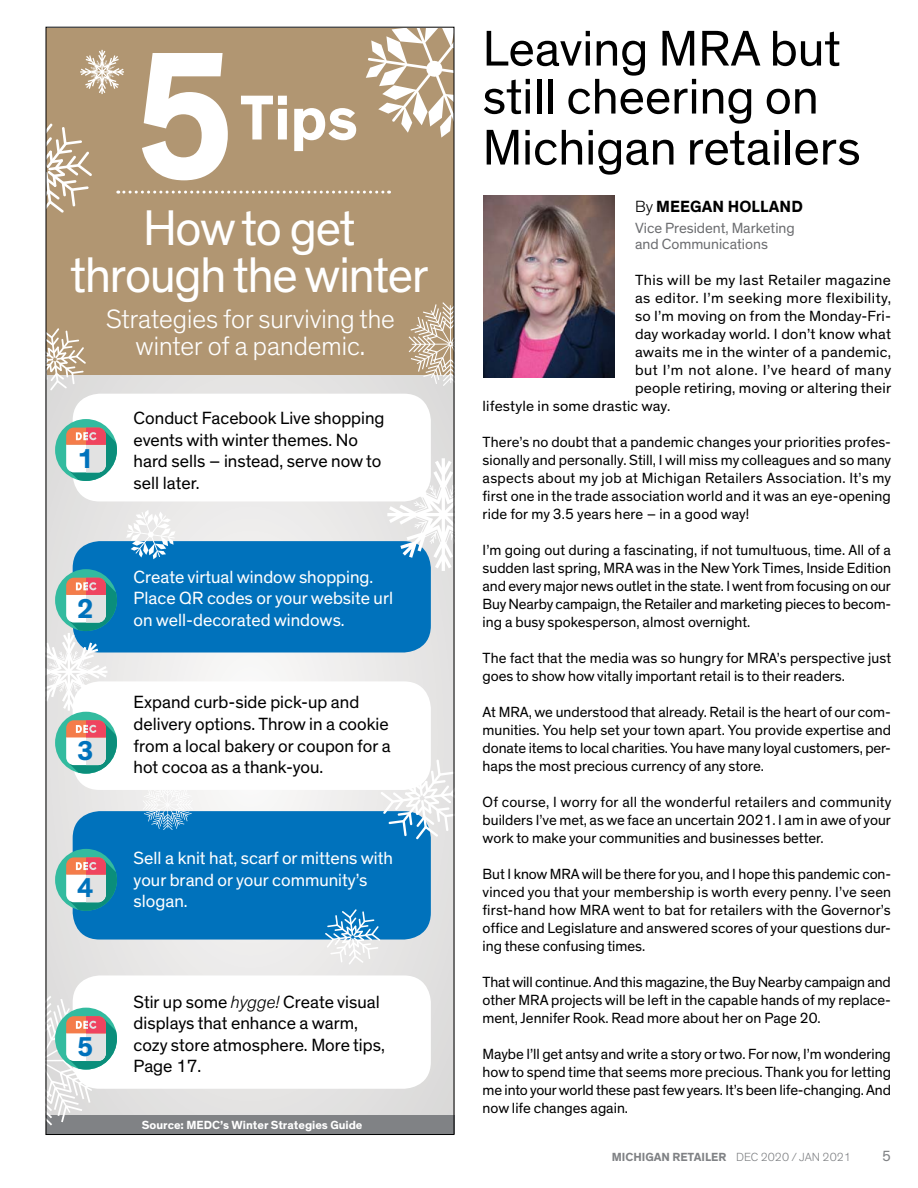
<style>
.page{position:relative;width:918px;height:1188px;background:#fff}
.page>*{position:absolute;margin:0;border:0;box-sizing:border-box;transform-origin:0 0}
.t1{font:51px/49.5px "Theinhardt";color:#000}
.t2{font:51px/46.5px "Theinhardt";letter-spacing:-.02em;color:#fff;text-align:center;scale:.96 1}
.t3{font:700 27.75px "Theinhardt";color:#0072bc}
.t4{font:300 27px/27px "Theinhardt";color:#fff;text-align:center}
.t5{font:18px/21.6px "Theinhardt";color:#000}
.t6{font:18px/21.6px "Theinhardt";color:#fff}
.t7{font:700 16.5px "Theinhardt";letter-spacing:.01em;color:#000}
.t8{font:15px/18px "Theinhardt";color:#000;text-align:justify}
.t9{font:15px "Theinhardt";color:#000;scale:1.04 1}
.t10{font:15px/16.5px "Theinhardt";color:#6d6e71}
.t11{font:15px "Theinhardt";letter-spacing:.03em;color:#000;scale:1.04 1}
.t12{font:15px "Theinhardt";letter-spacing:.025em;color:#000;scale:1.04 1}
.t13{font:15px "Theinhardt";letter-spacing:.035em;color:#000;scale:1.04 1}
.t14{font:15px "Theinhardt";color:#808285}
.t15{font:700 12px "Theinhardt";color:#fff}
.t16{font:700 12px "Theinhardt";color:#808285}
.s1{font-weight:300;font-style:italic}
.s2{font-weight:300}
</style>
<div class="page">
<svg style="left:48px;top:375px;width:404px;height:740px;background:#e6e5e5"></svg>
<div style="left:46px;top:28px;width:408px;height:347px;background:#b19672"></div>
<div style="left:46px;top:1115px;width:408px;height:19px;background:#808285"></div>
<svg style="left:241px;top:96px;width:115px;height:55px"></svg>
<svg style="left:142px;top:53px;width:86px;height:127px"></svg>
<svg style="left:118px;top:191px;width:272px;height:3px"></svg>
<div style="left:73px;top:394px;width:358px;height:107px;background:#fff;border-radius:27px"></div>
<div style="left:73px;top:541px;width:358px;height:112px;background:#0072bc;border-radius:27px"></div>
<div style="left:73px;top:681px;width:358px;height:109px;background:#fff;border-radius:27px"></div>
<div style="left:73px;top:811px;width:358px;height:129px;background:#0072bc;border-radius:27px"></div>
<div style="left:73px;top:975px;width:358px;height:114px;background:#fff;border-radius:27px"></div>
<svg style="left:409px;top:302px;width:83px;height:84px"></svg>
<svg style="left:143px;top:790px;width:50px;height:40px"></svg>
<svg style="left:45px;top:124px;width:47px;height:91px"></svg>
<svg style="left:325px;top:909px;width:55px;height:55px"></svg>
<svg style="left:381px;top:757px;width:74px;height:82px"></svg>
<svg style="left:45px;top:328px;width:41px;height:62px"></svg>
<svg style="left:80px;top:50px;width:44px;height:44px"></svg>
<svg style="left:387px;top:458px;width:68px;height:113px"></svg>
<svg style="left:366px;top:26px;width:89px;height:112px"></svg>
<svg style="left:126px;top:510px;width:50px;height:49px"></svg>
<img style="left:484px;top:195px;width:131px;height:182px">
<div style="left:55px;top:419px;width:62px;height:62px;background:#33bb9f;border-radius:50%"></div>
<svg style="left:66px;top:428px;width:51px;height:53px;background:#bbbdb6"></svg>
<svg style="left:55px;top:569px;width:62px;height:62px"></svg>
<svg style="left:45px;top:578px;width:72px;height:133px"></svg>
<div style="left:55px;top:712px;width:62px;height:62px;background:#33bb9f;border-radius:50%"></div>
<svg style="left:66px;top:720px;width:51px;height:54px;background:#bbbdb6"></svg>
<div style="left:55px;top:849px;width:62px;height:62px;background:#33bb9f;border-radius:50%"></div>
<svg style="left:66px;top:857px;width:51px;height:54px;background:#9faeae"></svg>
<svg style="left:45px;top:996px;width:72px;height:130px"></svg>
<h1 class="t2" style="left:71px;top:206px;width:375px">How to get through the winter</h1>
<h3 class="t4" style="left:106px;top:306px;width:290px">Strategies for surviving the winter of a pandemic.</h3>
<h2 class="t3" style="left:77px;top:441px;width:18px">1</h2>
<h2 class="t3" style="left:77px;top:591px;width:18px">2</h2>
<h2 class="t3" style="left:77px;top:734px;width:18px">3</h2>
<h2 class="t3" style="left:77px;top:871px;width:18px">4</h2>
<h2 class="t3" style="left:77px;top:1030px;width:18px">5</h2>
<p class="t5" style="left:134px;top:408px;width:252px">Conduct Facebook Live shopping events with winter themes. No hard sells – instead, serve now to sell later.</p>
<p class="t6" style="left:134px;top:566px;width:261px">Create virtual window shopping.<br>Place QR codes or your website url on well-decorated windows.</p>
<p class="t5" style="left:134px;top:692px;width:259px">Expand curb-side pick-up and delivery options. Throw in a cookie from a local bakery or coupon for a hot cocoa as a thank-you.</p>
<p class="t6" style="left:134px;top:848px;width:261px">Sell a knit hat, scarf or mittens with your brand or your community’s slogan.</p>
<p class="t5" style="left:134px;top:991px;width:253px">Stir up some <span class="s1">hygge!</span> Create visual displays that enhance a warm, cozy store atmosphere. More tips,<br>Page 17.</p>
<p class="t15" style="left:142px;top:1117px;width:222px">Source: MEDC’s Winter Strategies Guide</p>
<h1 class="t1" style="left:483px;top:25px;width:380px">Leaving MRA but still cheering on<br>Michigan retailers</h1>
<p class="t7" style="left:635px;top:196px;width:169px"><span class="s2">By</span> MEEGAN HOLLAND</p>
<p class="t10" style="left:635px;top:220px;width:161px">Vice President, Marketing and Communications</p>
<p class="t12" style="left:635px;top:272px;width:248px">This will be my last Retailer magazine</p>
<p class="t11" style="left:635px;top:290px;width:248px">as editor. I’m seeking more flexibility,</p>
<p class="t9" style="left:635px;top:308px;width:248px">so I’m moving on from the Monday-Fri-</p>
<p class="t9" style="left:635px;top:326px;width:248px">day workaday world. I don’t know what</p>
<p class="t9" style="left:635px;top:344px;width:248px">awaits me in the winter of a pandemic,</p>
<p class="t13" style="left:635px;top:362px;width:248px">but I’m not alone. I’ve heard of many</p>
<p class="t9" style="left:635px;top:380px;width:248px">people retiring, moving or altering their</p>
<p class="t9" style="left:483px;top:398px;width:182px">lifestyle in some drastic way.</p>
<p class="t8" style="left:483px;top:434px;width:410px">There’s no doubt that a pandemic changes your priorities profes&shy;sionally and personally. Still, I will miss my colleagues and so many aspects about my job at Michigan Retailers Association. It’s my first one in the trade association world and it was an eye-opening ride for my 3.5 years here – in a good way!</p>
<p class="t8" style="left:483px;top:542px;width:410px">I’m going out during a fascinating, if not tumultuous, time. All of a sudden last spring, MRA was in the New York Times, Inside Edition and every major news outlet in the state. I went from focusing on our Buy Nearby campaign, the Retailer and marketing pieces to becom&shy;ing a busy spokesperson, almost overnight.</p>
<p class="t8" style="left:483px;top:650px;width:410px">The fact that the media was so hungry for MRA’s perspective just goes to show how vitally important retail is to their readers.</p>
<p class="t8" style="left:483px;top:704px;width:410px">At MRA, we understood that already. Retail is the heart of our com&shy;munities. You help set your town apart. You provide expertise and donate items to local charities. You have many loyal customers, per&shy;haps the most precious currency of any store.</p>
<p class="t8" style="left:483px;top:794px;width:410px">Of course, I worry for all the wonderful retailers and community builders I’ve met, as we face an uncertain 2021. I am in awe of your work to make your communities and businesses better.</p>
<p class="t8" style="left:483px;top:866px;width:410px">But I know MRA will be there for you, and I hope this pandemic con&shy;vinced you that your membership is worth every penny. I’ve seen first-hand how MRA went to bat for retailers with the Governor’s office and Legislature and answered scores of your questions dur&shy;ing these confusing times.</p>
<p class="t8" style="left:483px;top:974px;width:410px">That will continue. And this magazine, the Buy Nearby campaign and other MRA projects will be left in the capable hands of my replace&shy;ment, Jennifer Rook. Read more about her on Page 20.</p>
<p class="t8" style="left:483px;top:1046px;width:410px">Maybe I’ll get antsy and write a story or two. For now, I’m wondering how to spend time that seems more precious. Thank you for letting me into your world these past few years. It’s been life-changing. And now life changes again.</p>
<p class="t16" style="left:612px;top:1150px;width:241px">MICHIGAN RETAILER <span class="s2">DEC 2020 / JAN 2021</span></p>
<p class="t14" style="left:882px;top:1147px;width:10px">5</p>
</div>
